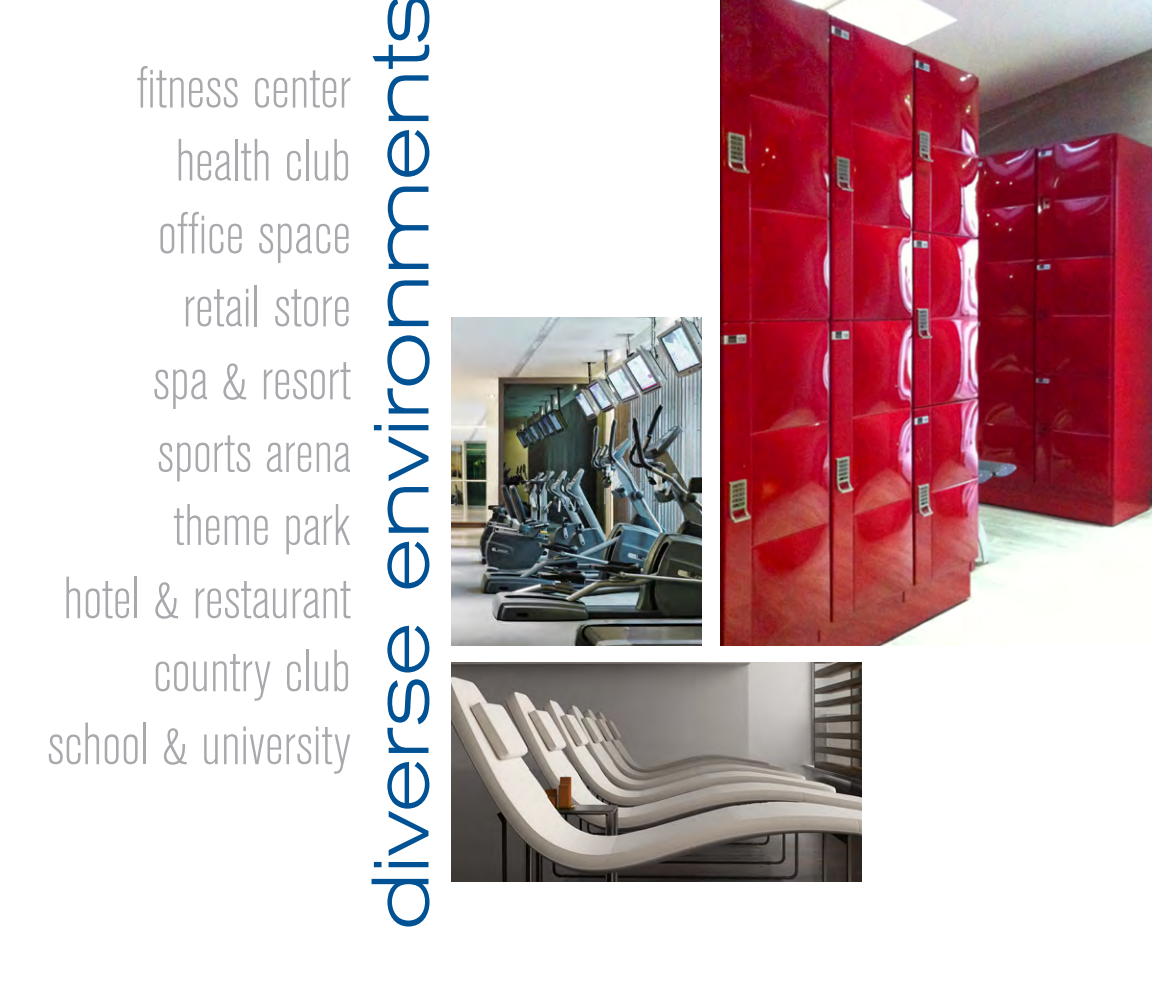
<style>
.page{position:relative;width:1152px;height:1008px;background:#fff}
.page>*{position:absolute;margin:0;border:0;box-sizing:border-box;transform-origin:0 0}
.t1{font:300 expanded 80.6px "Akzidenz Grotesk BE";color:#005294}
.t2{font:300 condensed 59px "Akzidenz Grotesk BE";color:#a8a9ad}
.t3{font:300 condensed 58px "Akzidenz Grotesk BE";color:#a8a9ad}
</style>
<div class="page">
<img style="left:720px;top:0;width:432px;height:646px">
<img style="left:451px;top:318px;width:251px;height:328px">
<img style="left:451px;top:662px;width:410px;height:219px">
<p class="t2" style="left:136px;top:56px;width:216px">fitness center</p>
<p class="t2" style="left:175px;top:129px;width:177px">health club</p>
<p class="t2" style="left:158px;top:202px;width:194px">office space</p>
<p class="t2" style="left:183px;top:274px;width:170px">retail store</p>
<p class="t2" style="left:153px;top:347px;width:200px">spa &amp; resort</p>
<p class="t3" style="left:157px;top:421px;width:195px">sports arena</p>
<p class="t3" style="left:173px;top:494px;width:179px">theme park</p>
<p class="t2" style="left:63px;top:566px;width:289px">hotel &amp; restaurant</p>
<p class="t2" style="left:153px;top:639px;width:199px">country club</p>
<p class="t2" style="left:47px;top:712px;width:305px">school &amp; university</p>
<p class="t1" style="left:355px;top:930px;width:938px;rotate:-90deg">diverse environments</p>
</div>
